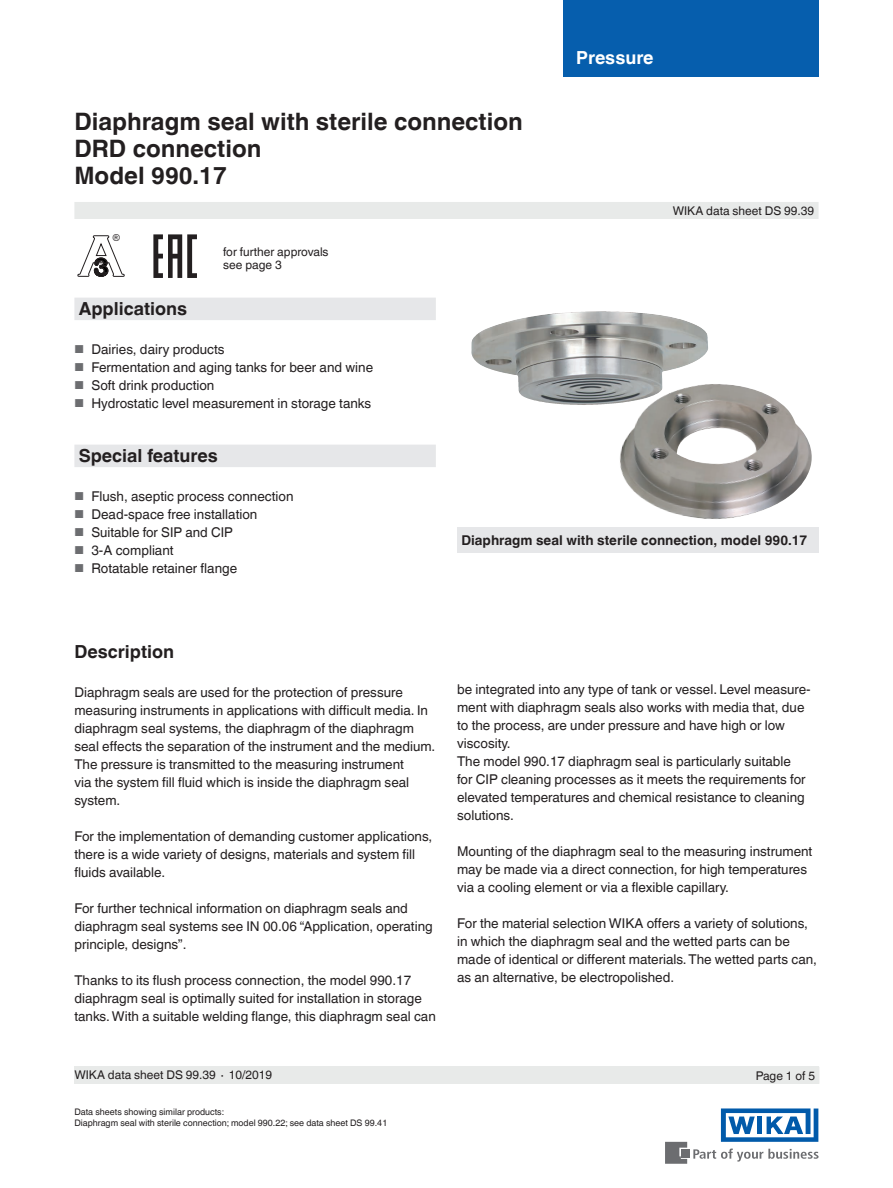
<style>
.page{position:relative;width:893px;height:1188px;background:#fff}
.page>*{position:absolute;margin:0;border:0;box-sizing:border-box;transform-origin:0 0}
.t1{font:700 24px/27px "Helvetica World";color:#231f20}
.t2{font:700 18px "Helvetica World";color:#231f20}
.t3{font:700 18px "Helvetica World";color:#fff}
.t4{font:13.5px/18px "Helvetica World";color:#231f20}
.t5{font:700 13.5px "Helvetica World";color:#231f20}
.t6{font:12px/13.5px "Helvetica World";color:#231f20}
.t7{font:9.6px "Arial";color:#231f20}
.t8{font:9px/10.5px "Helvetica World";color:#231f20}
.s1{font-size:11.55px;color:#6c6d70}
</style>
<div class="page">
<svg style="left:693px;top:1149px;width:126px;height:13px"></svg>
<div style="left:682px;top:1150px;width:8px;height:8px;background:#6c6d70"></div>
<svg style="left:665px;top:1142px;width:22px;height:22px"></svg>
<svg style="left:721px;top:1108px;width:97px;height:34px"></svg>
<div style="left:563px;top:0;width:256px;height:77px;background:#065ead"></div>
<div style="left:74px;top:202px;width:745px;height:17px;background:#e8eae9"></div>
<div style="left:74px;top:1066px;width:745px;height:18px;background:#e8eae9"></div>
<div style="left:74px;top:298px;width:362px;height:22px;background:#e6e7e9"></div>
<div style="left:74px;top:445px;width:362px;height:22px;background:#e6e7e9"></div>
<div style="left:457px;top:527px;width:361px;height:26px;background:#e6e7e9"></div>
<img style="left:613px;top:384px;width:199px;height:135px">
<svg style="left:77px;top:236px;width:48px;height:41px"></svg>
<svg style="left:153px;top:234px;width:44px;height:44px"></svg>
<img style="left:471px;top:312px;width:114px;height:59px">
<h1 class="t1" style="left:74px;top:108px;width:450px">Diaphragm seal with sterile connection<br>DRD connection<br>Model 990.17</h1>
<p class="t7" style="left:113px;top:231px;width:9px">®</p>
<p class="t6" style="left:223px;top:245px;width:107px">for further approvals see page 3</p>
<h2 class="t3" style="left:576px;top:47px;width:79px">Pressure</h2>
<p class="t6" style="left:673px;top:204px;width:143px">WIKA data sheet DS 99.39</p>
<h2 class="t2" style="left:79px;top:298px;width:110px">Applications</h2>
<p class="t4" style="left:74px;top:340px;width:152px"><span class="s1">■</span> Dairies, dairy products</p>
<p class="t4" style="left:74px;top:358px;width:300px"><span class="s1">■</span> Fermentation and aging tanks for beer and wine</p>
<p class="t4" style="left:74px;top:376px;width:141px"><span class="s1">■</span> Soft drink production</p>
<p class="t4" style="left:74px;top:394px;width:298px"><span class="s1">■</span> Hydrostatic level measurement in storage tanks</p>
<h2 class="t2" style="left:79px;top:445px;width:141px">Special features</h2>
<p class="t4" style="left:74px;top:487px;width:221px"><span class="s1">■</span> Flush, aseptic process connection</p>
<p class="t4" style="left:74px;top:505px;width:184px"><span class="s1">■</span> Dead-space free installation</p>
<p class="t4" style="left:74px;top:523px;width:160px"><span class="s1">■</span> Suitable for SIP and CIP</p>
<p class="t4" style="left:74px;top:541px;width:101px"><span class="s1">■</span> 3-A compliant</p>
<p class="t4" style="left:74px;top:559px;width:164px"><span class="s1">■</span> Rotatable retainer flange</p>
<p class="t5" style="left:461px;top:532px;width:348px">Diaphragm seal with sterile connection, model 990.17</p>
<h2 class="t2" style="left:74px;top:641px;width:101px">Description</h2>
<p class="t4" style="left:74px;top:683px;width:362px">Diaphragm seals are used for the protection of pressure measuring instruments in applications with difficult media. In diaphragm seal systems, the diaphragm of the diaphragm seal effects the separation of the instrument and the medium.<br>The pressure is transmitted to the measuring instrument<br>via the system fill fluid which is inside the diaphragm seal system.</p>
<p class="t4" style="left:74px;top:827px;width:359px">For the implementation of demanding customer applications, there is a wide variety of designs, materials and system fill fluids available.</p>
<p class="t4" style="left:74px;top:899px;width:360px">For further technical information on diaphragm seals and diaphragm seal systems see IN 00.06 “Application, operating principle, designs”.</p>
<p class="t4" style="left:74px;top:971px;width:363px">Thanks to its flush process connection, the model 990.17 diaphragm seal is optimally suited for installation in storage tanks. With a suitable welding flange, this diaphragm seal can</p>
<p class="t6" style="left:74px;top:1068px;width:199px">WIKA data sheet DS 99.39 ∙ 10/2019</p>
<p class="t8" style="left:74px;top:1107px;width:314px">Data sheets showing similar products:<br>Diaphragm seal with sterile connection; model 990.22; see data sheet DS 99.41</p>
<p class="t4" style="left:457px;top:681px;width:355px">be integrated into any type of tank or vessel. Level measure&shy;ment with diaphragm seals also works with media that, due to the process, are under pressure and have high or low viscosity.<br>The model 990.17 diaphragm seal is particularly suitable<br>for CIP cleaning processes as it meets the requirements for elevated temperatures and chemical resistance to cleaning solutions.</p>
<p class="t4" style="left:457px;top:843px;width:357px">Mounting of the diaphragm seal to the measuring instrument may be made via a direct connection, for high temperatures via a cooling element or via a flexible capillary.</p>
<p class="t4" style="left:457px;top:915px;width:361px">For the material selection WIKA offers a variety of solutions, in which the diaphragm seal and the wetted parts can be made of identical or different materials. The wetted parts can, as an alternative, be electropolished.</p>
<p class="t6" style="left:756px;top:1069px;width:61px">Page 1 of 5</p>
</div>
